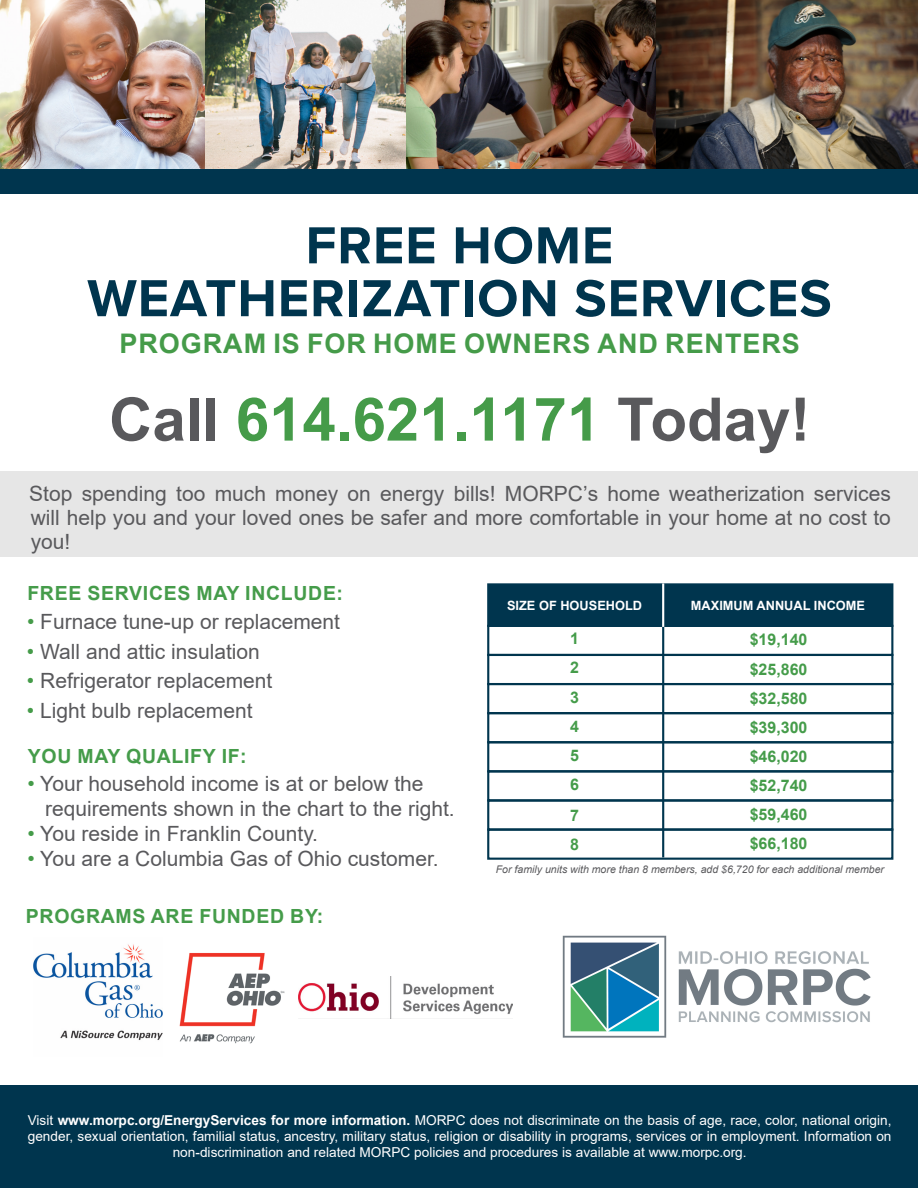
<style>
.page{position:relative;width:918px;height:1188px;background:#fff}
.page>*{position:absolute;margin:0;border:0;box-sizing:border-box;transform-origin:0 0}
.t1{font:700 60px "Arial";color:#459b49}
.t2{font:700 54px/52.9px "Proxima Nova";letter-spacing:.015em;color:#00354e;text-align:center}
.t3{font:700 27px "Arial";letter-spacing:.035em;color:#459b49}
.t4{font:21px/24px "Arial";color:#59595c;text-align:justify}
.t5{font:700 19.5px "Arial";letter-spacing:.035em;color:#459c4a}
.t6{font:700 16.05px "Arial";color:#459c4a}
.t7{font:13.65px/16.2px "Arial";color:#fff;text-align:center}
.t8{font:700 12.75px "Arial";color:#fff}
.t9{font:italic 10.5px "Arial";color:#59595c}
.s1{color:#59595c}
.s2{color:#459b49}
.s3{font-weight:700}
</style>
<div class="page">
<img style="left:656px;top:1px;width:262px;height:168px">
<img style="left:0;top:0;width:655px;height:169px">
<div style="left:0;top:472px;width:918px;height:85px;background:#e6e6e6"></div>
<div style="left:0;top:169px;width:918px;height:25px;background:#00354e"></div>
<div style="left:487px;top:583px;width:406px;height:44px;background:#00354e;border:2px solid #00364f"></div>
<hr style="left:662px;top:583px;width:2px;height:274px;background:#00364f">
<div style="left:487px;top:625px;width:406px;height:31px;border:2px solid #00354e"></div>
<div style="left:487px;top:654px;width:406px;height:31px;border:2px solid #00354e"></div>
<div style="left:487px;top:683px;width:406px;height:31px;border:2px solid #00354e"></div>
<div style="left:487px;top:712px;width:406px;height:31px;border:2px solid #00354e"></div>
<div style="left:487px;top:741px;width:406px;height:31px;border:2px solid #00354e"></div>
<div style="left:487px;top:770px;width:406px;height:32px;border:2px solid #00354e"></div>
<hr style="left:662px;top:583px;width:2px;height:44px;background:#fff">
<div style="left:487px;top:799px;width:406px;height:32px;border:2px solid #00354e"></div>
<div style="left:487px;top:829px;width:406px;height:31px;border:2px solid #00354e"></div>
<img style="left:179px;top:953px;width:106px;height:91px">
<img style="left:299px;top:976px;width:214px;height:42px">
<div style="left:0;top:1086px;width:918px;height:102px;background:#00354e"></div>
<img style="left:33px;top:944px;width:130px;height:96px">
<img style="left:562px;top:935px;width:309px;height:103px">
<p class="t2" style="left:87px;top:218px;width:746px">FREE HOME<br>WEATHERIZATION SERVICES</p>
<p class="t3" style="left:120px;top:324px;width:682px">PROGRAM IS FOR HOME OWNERS AND RENTERS</p>
<p class="t1" style="left:109px;top:377px;width:703px"><span class="s1">Call</span> 614.621.1171 <span class="s1">Today!</span></p>
<p class="t4" style="left:29px;top:482px;width:863px">Stop spending too much money on energy bills! MORPC’s home weatherization services will help you and your loved ones be safer and more comfortable in your home at no cost to you!</p>
<p class="t5" style="left:27px;top:579px;width:317px">FREE SERVICES MAY INCLUDE:</p>
<p class="t4" style="left:27px;top:610px;width:315px"><span class="s2">•</span> Furnace tune-up or replacement</p>
<p class="t4" style="left:27px;top:639px;width:234px"><span class="s2">•</span> Wall and attic insulation</p>
<p class="t4" style="left:27px;top:669px;width:247px"><span class="s2">•</span> Refrigerator replacement</p>
<p class="t4" style="left:27px;top:698px;width:227px"><span class="s2">•</span> Light bulb replacement</p>
<p class="t5" style="left:28px;top:743px;width:220px">YOU MAY QUALIFY IF:</p>
<p class="t4" style="left:28px;top:772px;width:398px"><span class="s2">•</span> Your household income is at or below the</p>
<p class="t4" style="left:45px;top:796px;width:411px">requirements shown in the chart to the right.</p>
<p class="t4" style="left:28px;top:821px;width:292px"><span class="s2">•</span> You reside in Franklin County.</p>
<p class="t4" style="left:28px;top:846px;width:413px"><span class="s2">•</span> You are a Columbia Gas of Ohio customer.</p>
<p class="t5" style="left:26px;top:902px;width:299px">PROGRAMS ARE FUNDED BY:</p>
<p class="t8" style="left:507px;top:596px;width:137px">SIZE OF HOUSEHOLD</p>
<p class="t8" style="left:691px;top:596px;width:176px">MAXIMUM ANNUAL INCOME</p>
<p class="t6" style="left:570px;top:627px;width:10px">1</p>
<p class="t6" style="left:750px;top:628px;width:59px">$19,140</p>
<p class="t6" style="left:570px;top:657px;width:10px">2</p>
<p class="t6" style="left:750px;top:659px;width:59px">$25,860</p>
<p class="t6" style="left:570px;top:686px;width:10px">3</p>
<p class="t6" style="left:750px;top:687px;width:59px">$32,580</p>
<p class="t6" style="left:570px;top:715px;width:10px">4</p>
<p class="t6" style="left:750px;top:716px;width:59px">$39,300</p>
<p class="t6" style="left:570px;top:744px;width:10px">5</p>
<p class="t6" style="left:750px;top:745px;width:59px">$46,020</p>
<p class="t6" style="left:570px;top:773px;width:10px">6</p>
<p class="t6" style="left:750px;top:774px;width:59px">$52,740</p>
<p class="t6" style="left:570px;top:804px;width:10px">7</p>
<p class="t6" style="left:750px;top:803px;width:59px">$59,460</p>
<p class="t6" style="left:570px;top:833px;width:10px">8</p>
<p class="t6" style="left:750px;top:832px;width:59px">$66,180</p>
<p class="t9" style="left:496px;top:863px;width:390px">For family units with more than 8 members, add $6,720 for each additional member</p>
<p class="t7" style="left:28px;top:1112px;width:865px">Visit <span class="s3">www.morpc.org/EnergyServices for more information.</span> MORPC does not discriminate on the basis of age, race, color, national origin, gender, sexual orientation, familial status, ancestry, military status, religion or disability in programs, services or in employment. Information on non-discrimination and related MORPC policies and procedures is available at www.morpc.org.</p>
</div>
